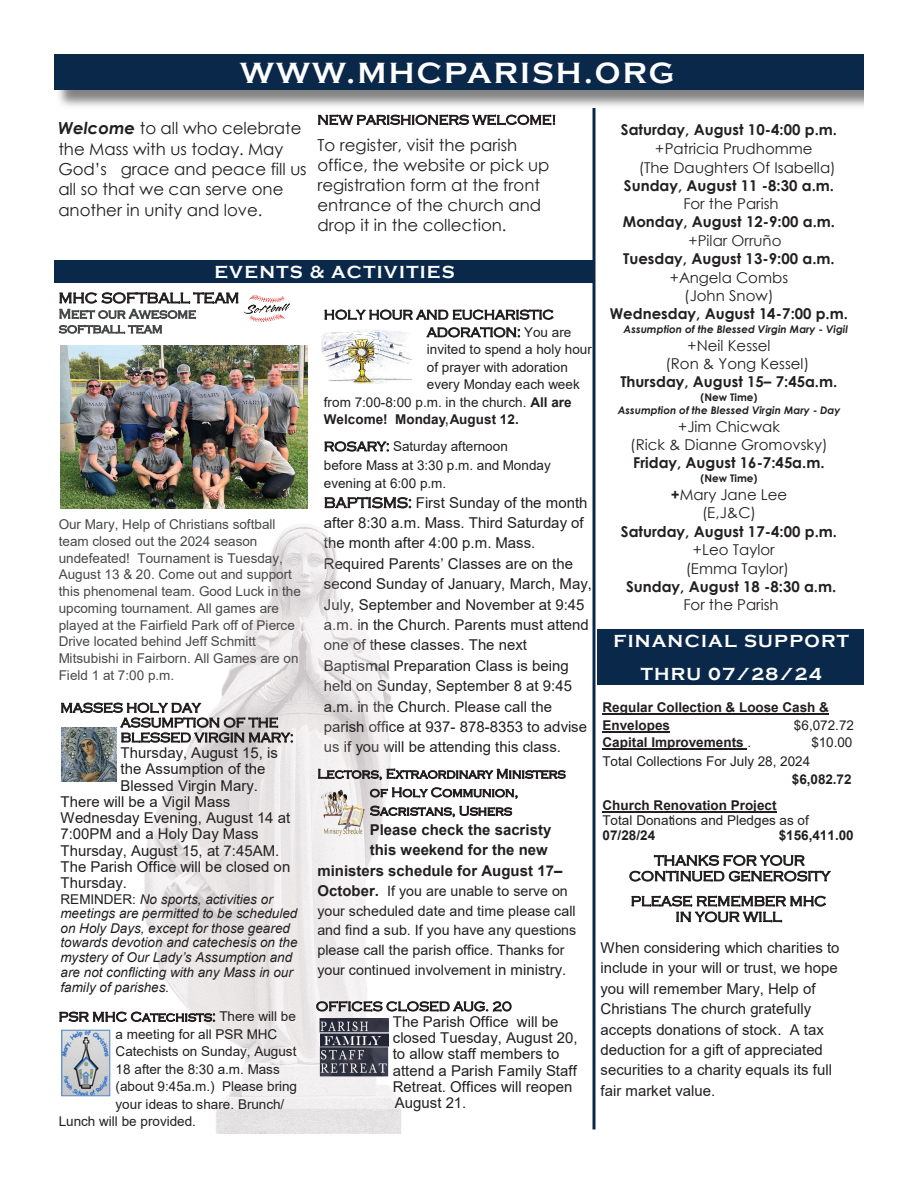
<style>
.page{position:relative;width:918px;height:1188px;background:#fff}
.page>*{position:absolute;margin:0;border:0;box-sizing:border-box;transform-origin:0 0}
.t1{font:700 30.15px "Copperplate Gothic";letter-spacing:.07em;color:#fff}
.t2{font:700 18px/33px "Copperplate Gothic";letter-spacing:.07em;color:#fff;text-align:center}
.t3{font:18px "Arial Narrow";color:#231f20}
.t4{font:16.5px/20.2px "Century Gothic";color:#231f20}
.t5{font:15px/20.4px "Arial";color:#231f20}
.t6{font:700 15px "Century Gothic";color:#231f20}
.t7{font:15px/18.3px "Century Gothic";color:#231f20;text-align:center}
.t8{font:700 15px "Arial";color:#231f20}
.t9{font:300 15px "Copperplate Gothic";color:#231f20}
.t10{font:15px "Century Gothic";color:#282526}
.t11{font:14.25px/19.6px "Arial";color:#231f20}
.t12{font:300 14.25px/15.6px "Copperplate Gothic";color:#231f20;text-align:center}
.t13{font:13.5px/18.5px "Arial";letter-spacing:.005em;color:#231f20}
.t14{font:13.5px/16.8px "Arial";letter-spacing:.005em;color:#474849}
.t15{font:300 13.5px/14.9px "Copperplate Gothic";color:#231f20}
.t16{font:italic 13.5px/14.7px "Arial";letter-spacing:.005em;color:#231f20}
.t17{font:700 13.5px/17.4px "Arial";color:#231f20}
.t18{font:300 13.5px/14.7px "Copperplate Gothic";color:#474849}
.t19{font:italic 700 10.5px "Century Gothic";color:#231f20}
.t20{font:700 10.5px "Century Gothic";color:#231f20}
.s1{font-weight:700;font-style:italic}
.s2{font-style:normal}
.s3{font-family:"Arial";font-weight:400}
.s4{font-weight:700}
.s5{font-family:"Copperplate Gothic";font-weight:300}
.s6{font-weight:700;font-size:15px}
.s7{font-size:15px}
.s8{font-weight:400}
</style>
<div class="page">
<div style="left:54px;top:54px;width:810px;height:36px;background:#0a2849"></div>
<div style="left:54px;top:260px;width:540px;height:23px;background:#0a2849"></div>
<svg style="left:592px;top:108px;width:4px;height:1022px;fill:#0a2849"></svg>
<img style="left:322px;top:329px;width:90px;height:55px">
<div style="left:597px;top:629px;width:267px;height:56px;background:#0a2849"></div>
<hr style="left:602px;top:714px;width:227px;height:1px;background:#231f20">
<hr style="left:602px;top:731px;width:68px;height:1px;background:#231f20">
<hr style="left:602px;top:748px;width:145px;height:2px;background:#231f20">
<hr style="left:602px;top:812px;width:175px;height:1px;background:#231f20">
<img style="left:144px;top:525px;width:257px;height:609px">
<img style="left:244px;top:295px;width:46px;height:28px">
<img style="left:61px;top:1029px;width:50px;height:68px">
<img style="left:62px;top:728px;width:54px;height:54px">
<img style="left:61px;top:345px;width:246px;height:163px">
<img style="left:322px;top:787px;width:43px;height:53px">
<img style="left:320px;top:1019px;width:69px;height:58px">
<h1 class="t1" style="left:240px;top:56px;width:436px">WWW.MHCPARISH.ORG</h1>
<p class="t4" style="left:58px;top:118px;width:250px"><span class="s1">Welcome</span> to all who celebrate the Mass with us today. May<br>God’s grace and peace fill us all so that we can serve one another in unity and love.</p>
<p class="t15" style="left:317px;top:113px;width:240px">NEW PARISHIONERS WELCOME!</p>
<p class="t4" style="left:317px;top:134px;width:233px">To register, visit the parish office, the website or pick up registration form at the front entrance of the church and drop it in the collection.</p>
<p class="t2" style="left:214px;top:255px;width:242px">EVENTS &amp; ACTIVITIES</p>
<p class="t9" style="left:59px;top:290px;width:182px">MHC SOFTBALL TEAM</p>
<p class="t18" style="left:59px;top:307px;width:139px">Meet our Awesome softball team</p>
<p class="t14" style="left:59px;top:516px;width:244px">Our Mary, Help of Christians softball team closed out the 2024 season undefeated! Tournament is Tuesday, August 13 &amp; 20. Come out and support this phenomenal team. Good Luck in the upcoming tournament. All games are played at the Fairfield Park off of Pierce Drive located behind Jeff Schmitt Mitsubishi in Fairborn. All Games are on Field 1 at 7:00 p.m.</p>
<p class="t15" style="left:121px;top:701px;width:175px;text-indent:-60px">MASSES HOLY DAY<br>ASSUMPTION OF THE<br>BLESSED VIRGIN MARY:</p>
<p class="t5" style="left:121px;top:742px;width:159px">Thursday, August 15, is</p>
<p class="t5" style="left:121px;top:759px;width:146px">the Assumption of the</p>
<p class="t5" style="left:121px;top:775px;width:139px">Blessed Virgin Mary.</p>
<p class="t5" style="left:60px;top:791px;width:171px">There will be a Vigil Mass</p>
<p class="t5" style="left:60px;top:808px;width:231px">Wednesday Evening, August 14 at</p>
<p class="t5" style="left:60px;top:824px;width:200px">7:00PM and a Holy Day Mass</p>
<p class="t5" style="left:60px;top:840px;width:220px">Thursday, August 15, at 7:45AM.</p>
<p class="t5" style="left:60px;top:856px;width:231px">The Parish Office will be closed on</p>
<p class="t5" style="left:60px;top:873px;width:68px">Thursday.</p>
<p class="t16" style="left:60px;top:892px;width:239px"><span class="s2">REMINDER:</span> No sports, activities or meetings are permitted to be scheduled on Holy Days, except for those geared towards devotion and catechesis on the mystery of Our Lady’s Assumption and are not conflicting with any Mass in our family of parishes.</p>
<p class="t15" style="left:59px;top:1010px;width:239px">PSR MHC Catechists: <span class="s3">There will be</span></p>
<p class="t13" style="left:116px;top:1025px;width:163px">a meeting for all PSR MHC</p>
<p class="t13" style="left:116px;top:1042px;width:182px">Catechists on Sunday, August</p>
<p class="t13" style="left:116px;top:1060px;width:166px">18 after the 8:30 a.m. Mass</p>
<p class="t13" style="left:116px;top:1077px;width:183px">(about 9:45a.m.) Please bring</p>
<p class="t13" style="left:116px;top:1095px;width:170px">your ideas to share. Brunch/</p>
<p class="t13" style="left:59px;top:1112px;width:139px">Lunch will be provided.</p>
<p class="t15" style="left:427px;top:306px;width:146px;line-height:17.7px;text-indent:-103px">HOLY HOUR AND EUCHARISTIC<br>ADORATION: <span class="s3">You are</span></p>
<p class="t13" style="left:427px;top:340px;width:167px">invited to spend a holy hour</p>
<p class="t13" style="left:427px;top:358px;width:143px">of prayer with adoration</p>
<p class="t13" style="left:427px;top:375px;width:154px">every Monday each week</p>
<p class="t13" style="left:324px;top:393px;width:249px">from 7:00-8:00 p.m. in the church. <span class="s4">All are</span></p>
<p class="t17" style="left:324px;top:411px;width:196px">Welcome! Monday August 12.</p>
<p class="t13" style="left:324px;top:437px;width:229px"><span class="s5">ROSARY:</span> Saturday afternoon<br>before Mass at 3:30 p.m. and Monday evening at 6:00 p.m.</p>
<p class="t5" style="left:324px;top:492px;width:269px"><span class="s5">BAPTISMS:</span> First Sunday of the month after 8:30 a.m. Mass. Third Saturday of the month after 4:00 p.m. Mass.<br>Required Parents’ Classes are on the second Sunday of January, March, May, July, September and November at 9:45 a.m. in the Church. Parents must attend one of these classes. The next Baptismal Preparation Class is being held on Sunday, September 8 at 9:45 a.m. in the Church. Please call the parish office at 937- 878-8353 to advise us if you will be attending this class.</p>
<p class="t3" style="left:445px;top:404px;width:6px">,</p>
<p class="t15" style="left:317px;top:765px;width:250px;line-height:18.6px;text-align:center">Lectors, Extraordinary Ministers of Holy Communion,<br>Sacristans, Ushers</p>
<p class="t8" style="left:370px;top:819px;width:183px">Please check the sacristy</p>
<p class="t8" style="left:370px;top:839px;width:179px">this weekend for the new</p>
<p class="t8" style="left:317px;top:860px;width:247px">ministers schedule for August 17–</p>
<p class="t11" style="left:317px;top:881px;width:260px"><span class="s6">October.</span> If you are unable to serve on your scheduled date and time please call and find a sub. If you have any questions please call the parish office. Thanks for your continued involvement <span class="s7">in ministry.</span></p>
<p class="t15" style="left:316px;top:999px;width:197px">OFFICES CLOSED AUG. 20</p>
<p class="t5" style="left:393px;top:1013px;width:186px;line-height:16.4px">The Parish Office will be closed Tuesday, August 20, to allow staff members to attend a Parish Family Staff<br>Retreat. Offices will reopen<br>August 21.</p>
<p class="t6" style="left:621px;top:119px;width:218px">Saturday, August 10-4:00 p.m.</p>
<p class="t7" style="left:639px;top:139px;width:199px">+Patricia Prudhomme<br>(The Daughters Of Isabella)</p>
<p class="t6" style="left:624px;top:174px;width:212px">Sunday, August 11 -8:30 a.m.</p>
<p class="t7" style="left:683px;top:195px;width:97px">For the Parish</p>
<p class="t6" style="left:623px;top:211px;width:214px">Monday, August 12-9:00 a.m.</p>
<p class="t10" style="left:688px;top:230px;width:95px">+Pilar Orruño</p>
<p class="t6" style="left:623px;top:247px;width:213px">Tuesday, August 13-9:00 a.m.</p>
<p class="t7" style="left:670px;top:268px;width:120px">+Angela Combs (John Snow)</p>
<p class="t6" style="left:610px;top:303px;width:240px">Wednesday, August 14-7:00 p.m.</p>
<p class="t19" style="left:624px;top:322px;width:226px">Assumption of the Blessed Virgin Mary - Vigil</p>
<p class="t7" style="left:666px;top:336px;width:145px;text-align:left;text-indent:22px">+Neil Kessel<br>(Ron &amp; Yong Kessel)</p>
<p class="t6" style="left:620px;top:371px;width:219px">Thursday, August 15– 7:45a.m.</p>
<p class="t20" style="left:700px;top:389px;width:59px">(New Time)</p>
<p class="t19" style="left:618px;top:402px;width:224px">Assumption of the Blessed Virgin Mary - Day</p>
<p class="t7" style="left:630px;top:417px;width:199px">+Jim Chicwak<br>(Rick &amp; Dianne Gromovsky)</p>
<p class="t6" style="left:633px;top:452px;width:193px">Friday, August 16-7:45a.m.</p>
<p class="t20" style="left:700px;top:470px;width:59px">(New Time)</p>
<p class="t7" style="left:671px;top:485px;width:118px"><span class="s4">+</span>Mary Jane Lee (E,J&amp;C)</p>
<p class="t6" style="left:621px;top:520px;width:218px">Saturday, August 17-4:00 p.m.</p>
<p class="t7" style="left:686px;top:540px;width:105px">+Leo Taylor (Emma Taylor)</p>
<p class="t6" style="left:626px;top:575px;width:212px">Sunday, August 18 -8:30 a.m.</p>
<p class="t7" style="left:683px;top:596px;width:97px">For the Parish</p>
<p class="t2" style="left:613px;top:624px;width:237px">FINANCIAL SUPPORT<br>THRU 07/28/24</p>
<p class="t17" style="left:603px;top:699px;width:228px">Regular Collection &amp; Loose Cash &amp;<br>Envelopes</p>
<p class="t13" style="left:794px;top:716px;width:62px">$6,072.72</p>
<p class="t17" style="left:603px;top:734px;width:150px">Capital Improvements <span class="s8">.</span></p>
<p class="t13" style="left:811px;top:733px;width:43px">$10.00</p>
<p class="t13" style="left:603px;top:751px;width:209px">Total Collections For July 28, 2024</p>
<p class="t17" style="left:792px;top:771px;width:61px">$6,082.72</p>
<p class="t17" style="left:603px;top:797px;width:176px">Church Renovation Project</p>
<p class="t13" style="left:603px;top:811px;width:208px">Total Donations and Pledges as of</p>
<p class="t17" style="left:603px;top:827px;width:54px">07/28/24</p>
<p class="t17" style="left:779px;top:827px;width:76px">$156,411.00</p>
<p class="t3" style="left:670px;top:799px;width:6px">.</p>
<p class="t12" style="left:629px;top:853px;width:203px">THANKS FOR YOUR<br>CONTINUED GENEROSITY</p>
<p class="t12" style="left:631px;top:894px;width:197px">PLEASE REMEMBER MHC<br>IN YOUR WILL</p>
<p class="t5" style="left:601px;top:938px;width:240px">When considering which charities to include in your will or trust, we hope you will remember Mary, Help of Christians The church gratefully accepts donations of stock. A tax deduction for a gift of appreciated securities to a charity equals its full fair market value.</p>
</div>
